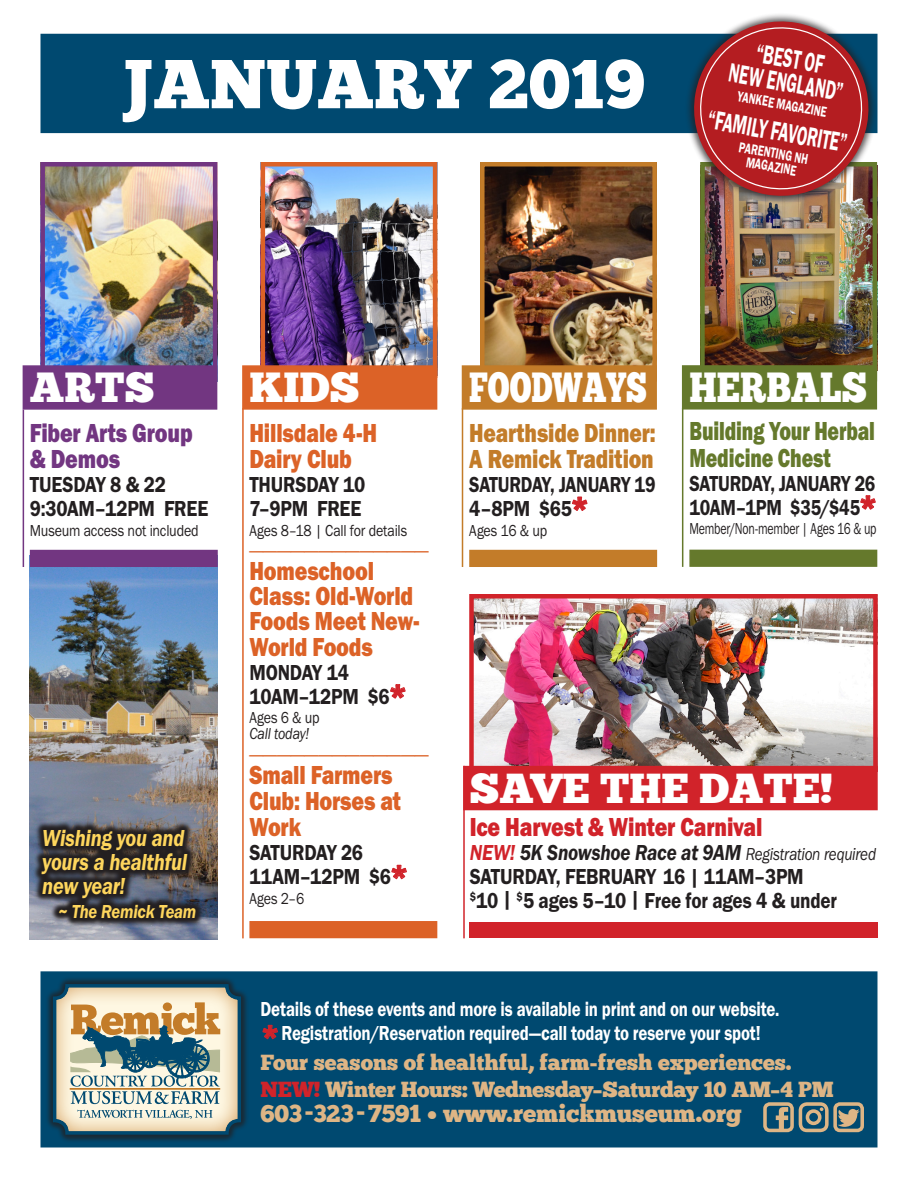
<style>
.page{position:relative;width:918px;height:1188px;background:#fff}
.page>*{position:absolute;margin:0;border:0;box-sizing:border-box;transform-origin:0 0}
.t1{font:69px "Chunk Five Ex";color:#fff}
.t2{font:42px "Chunk Five Ex";color:#fff}
.t3{font:42px "Chunk Five Ex";color:#fff;scale:.7 1}
.t4{font:42px "Chunk Five Ex";color:#fff;scale:.85 1}
.t5{font:41.7px "Chunk Five Ex";color:#fff}
.t6{font:800 27.6px "Gill Sans";color:#dc6227}
.info{font:600 27.45px "Franklin Gothic FS";color:#fff;scale:.6 1}
.t7{font:27px/25.3px "Franklin Gothic FS Hvy";letter-spacing:-.01em;color:#dc6227;scale:.8 1}
.t8{font:27px "Franklin Gothic FS Hvy";letter-spacing:-.01em;color:#c37c29;scale:.79 1}
.t9{font:27px/26.4px "Franklin Gothic FS Hvy";letter-spacing:-.005em;color:#65792c;scale:.73 1}
.t10{font:27px "Franklin Gothic FS Hvy";letter-spacing:-.01em;color:#d1232a;scale:.8 1}
.t11{font:27px/26.4px "Franklin Gothic FS Hvy";letter-spacing:-.01em;color:#723681;scale:.8 1}
.t12{font:24.45px "Chunk Five Ex";letter-spacing:-.005em;color:#deb585}
.t13{font:italic 600 24px "Franklin Gothic FS";letter-spacing:-.015em;color:#fed65d;scale:.85 1}
.t14{font:600 22.5px/24px "Franklin Gothic FS";letter-spacing:-.015em;color:#231f20;scale:.85 1}
.t15{font:600 22.5px/24px "Franklin Gothic FS";letter-spacing:-.015em;color:#231f20;scale:.8 1}
.t16{font:21.75px "Chunk Five Ex";color:#deb585}
.t17{font:600 21px "Franklin Gothic FS";letter-spacing:-.015em;color:#fff;scale:.8 1}
.t18{font:italic 600 19.5px "Franklin Gothic FS";letter-spacing:-.015em;color:#fed65d;scale:.85 1}
.t19{font:italic 18px "Franklin Gothic FS";letter-spacing:-.015em;color:#231f20;scale:.84 1}
.t20{font:16.5px "Franklin Gothic FS";letter-spacing:-.015em;color:#231f20;scale:.85 1}
.t21{font:16.5px "Franklin Gothic FS";letter-spacing:-.015em;color:#231f20;scale:.72 1}
.t22{font:italic 16.5px "Franklin Gothic FS";letter-spacing:-.02em;color:#231f20;scale:.85 1}
.info-2{font:600 15px "Franklin Gothic FS";color:#fff;scale:.7 1}
.s1{font-size:33px;color:#d1232a}
.s2{font-weight:600;font-size:22.5px;color:#d1232a}
.s3{font-weight:600;font-size:22.5px}
.s4{color:#d1232a}
.s5{font-size:36px}
</style>
<div class="page">
<img style="left:30px;top:567px;width:188px;height:372px">
<img style="left:474px;top:599px;width:399px;height:167px">
<div style="left:469px;top:594px;width:409px;height:178px;border:4px solid #d1232a"></div>
<img style="left:266px;top:167px;width:166px;height:198px">
<div style="left:261px;top:162px;width:176px;height:216px;border:4px solid #dc6227"></div>
<div style="left:242px;top:365px;width:195px;height:45px;background:#dc6227;border:1px solid #dc6227"></div>
<svg style="left:390px;top:684px;width:16px;height:15px"></svg>
<svg style="left:391px;top:864px;width:16px;height:16px"></svg>
<div style="left:249px;top:921px;width:188px;height:17px;background:#dc6227"></div>
<div style="left:40px;top:971px;width:837px;height:177px;background:#004970;border:3px solid #004970"></div>
<svg style="left:262px;top:1024px;width:16px;height:16px"></svg>
<svg style="left:776px;top:1107px;width:12px;height:20px"></svg>
<div style="left:763px;top:1102px;width:31px;height:30px;border:4px solid #deb585;border-radius:5px"></div>
<div style="left:799px;top:1102px;width:30px;height:30px;border:4px solid #deb585;border-radius:7px"></div>
<div style="left:806px;top:1109px;width:16px;height:16px;border:4px solid #deb585;border-radius:50%"></div>
<svg style="left:820px;top:1107px;width:3px;height:4px"></svg>
<svg style="left:838px;top:1109px;width:21px;height:18px"></svg>
<div style="left:833px;top:1102px;width:31px;height:30px;border:4px solid #deb585;border-radius:5px"></div>
<div style="left:40px;top:34px;width:837px;height:99px;background:#004970"></div>
<div style="left:45px;top:976px;width:204px;height:167px;background:#231f20;opacity:.75"></div>
<div style="left:53px;top:986px;width:186px;height:147px;background:#c37c29;opacity:.75"></div>
<svg style="left:77px;top:1110px;width:136px;height:9px"></svg>
<svg style="left:70px;top:1002px;width:151px;height:102px"></svg>
<div style="left:53px;top:984px;width:188px;height:151px;border:3px solid #004970;border-radius:12px"></div>
<img style="left:45px;top:167px;width:167px;height:198px">
<div style="left:40px;top:162px;width:177px;height:220px;border:4px solid #723681"></div>
<hr style="left:23px;top:410px;width:1px;height:157px;background:#723681">
<div style="left:23px;top:365px;width:194px;height:45px;background:#723681;border:1px solid #723681"></div>
<div style="left:30px;top:550px;width:188px;height:17px;background:#723681"></div>
<div style="left:463px;top:766px;width:415px;height:44px;background:#d1232a"></div>
<hr style="left:463px;top:766px;width:2px;height:172px;background:#d1232a">
<div style="left:469px;top:923px;width:409px;height:15px;background:#d1232a"></div>
<img style="left:485px;top:167px;width:167px;height:198px">
<div style="left:480px;top:162px;width:177px;height:220px;border:4px solid #c37c29"></div>
<div style="left:462px;top:365px;width:195px;height:45px;background:#c37c29;border:1px solid #c37c29"></div>
<hr style="left:462px;top:408px;width:1px;height:159px;background:#c37c29">
<hr style="left:242px;top:408px;width:2px;height:530px;background:#dc6227">
<svg style="left:572px;top:496px;width:16px;height:15px"></svg>
<div style="left:469px;top:550px;width:188px;height:17px;background:#c37c29"></div>
<img style="left:705px;top:205px;width:167px;height:160px">
<div style="left:700px;top:162px;width:177px;height:219px;border:4px solid #65792c"></div>
<div style="left:682px;top:365px;width:195px;height:45px;background:#65792c;border:1px solid #65792c"></div>
<hr style="left:682px;top:408px;width:1px;height:159px;background:#65792c">
<svg style="left:860px;top:495px;width:16px;height:15px"></svg>
<div style="left:689px;top:550px;width:188px;height:17px;background:#65792c;border:1px solid #65792c"></div>
<svg style="left:33px;top:821px;width:171px;height:106px;background:#3e3c40"></svg>
<div style="left:685px;top:12px;width:193px;height:193px;background:#231f20;opacity:.75"></div>
<svg style="left:685px;top:13px;width:192px;height:188px"></svg>
<p class="t1" style="left:121px;top:32px;width:525px">JANUARY 2019</p>
<p class="info" style="left:759px;top:38px;width:116px;rotate:10deg">“BEST OF</p>
<p class="info" style="left:732px;top:57px;width:194px;rotate:10deg">NEW ENGLAND”</p>
<p class="info-2" style="left:739px;top:88px;width:131px;rotate:10deg">YANKEE MAGAZINE</p>
<p class="info" style="left:711px;top:104px;width:236px;rotate:10deg">“FAMILY FAVORITE”</p>
<p class="info-2" style="left:741px;top:139px;width:102px;rotate:10deg">PARENTING NH</p>
<p class="info-2" style="left:748px;top:154px;width:74px;rotate:10deg">MAGAZINE</p>
<p class="t2" style="left:30px;top:356px;width:126px">ARTS</p>
<p class="t11" style="left:30px;top:420px;width:205px">Fiber Arts Group &amp; Demos</p>
<p class="t14" style="left:30px;top:473px;width:162px">TUESDAY 8 &amp; 22</p>
<p class="t14" style="left:30px;top:497px;width:211px">9:30AM–12PM FREE</p>
<p class="t20" style="left:30px;top:521px;width:200px">Museum access not included</p>
<p class="t13" style="left:42px;top:825px;width:169px">Wishing you and</p>
<p class="t13" style="left:42px;top:849px;width:172px">yours a healthful</p>
<p class="t13" style="left:42px;top:873px;width:99px">new year!</p>
<p class="t18" style="left:58px;top:901px;width:164px">~ The Remick Team</p>
<p class="t2" style="left:249px;top:356px;width:112px">KIDS</p>
<p class="t7" style="left:249px;top:420px;width:161px">Hillsdale 4-H</p>
<p class="t7" style="left:249px;top:447px;width:130px">Dairy Club</p>
<p class="t14" style="left:249px;top:473px;width:138px">THURSDAY 10</p>
<p class="t14" style="left:249px;top:497px;width:133px">7–9PM FREE</p>
<p class="t20" style="left:249px;top:521px;width:187px">Ages 8–18 | Call for details</p>
<p class="t6" style="left:249px;top:517px;width:181px">_____________</p>
<p class="t7" style="left:249px;top:558px;width:214px">Homeschool<br>Class: Old-World<br>Foods Meet New-<br>World Foods</p>
<p class="t14" style="left:249px;top:660px;width:119px">MONDAY 14</p>
<p class="t14" style="left:249px;top:684px;width:188px">10AM–12PM $6<span class="s1">*</span></p>
<p class="t20" style="left:249px;top:708px;width:84px">Ages 6 &amp; up</p>
<p class="t22" style="left:249px;top:725px;width:72px">Call today!</p>
<p class="t6" style="left:249px;top:721px;width:181px">_____________</p>
<p class="t7" style="left:249px;top:762px;width:191px;line-height:26.4px">Small Farmers<br>Club: Horses at<br>Work</p>
<p class="t14" style="left:249px;top:841px;width:135px">SATURDAY 26</p>
<p class="t14" style="left:249px;top:865px;width:189px">11AM–12PM $6<span class="s1">*</span></p>
<p class="t20" style="left:249px;top:889px;width:66px">Ages 2–6</p>
<p class="t3" style="left:469px;top:356px;width:255px">FOODWAYS</p>
<p class="t8" style="left:469px;top:417px;width:238px">Hearthside Dinner:</p>
<p class="t8" style="left:469px;top:443px;width:235px">A Remick Tradition</p>
<p class="t15" style="left:469px;top:473px;width:235px">SATURDAY, JANUARY 19<br>4–8PM $65<span class="s1">*</span></p>
<p class="t20" style="left:469px;top:521px;width:93px">Ages 16 &amp; up</p>
<p class="t4" style="left:689px;top:356px;width:211px">HERBALS</p>
<p class="t9" style="left:689px;top:418px;width:256px">Building Your Herbal<br>Medicine Chest</p>
<p class="t15" style="left:689px;top:472px;width:237px">SATURDAY, JANUARY 26<br>10AM–1PM $35/$45<span class="s1">*</span></p>
<p class="t21" style="left:689px;top:520px;width:262px">Member/Non-member | Ages 16 &amp; up</p>
<p class="t5" style="left:470px;top:757px;width:365px">SAVE THE DATE!</p>
<p class="t10" style="left:470px;top:812px;width:367px">Ice Harvest &amp; Winter Carnival</p>
<p class="t19" style="left:470px;top:844px;width:485px"><span class="s2">NEW!</span> <span class="s3">5K Snowshoe Race at 9AM</span> Registration required</p>
<p class="t14" style="left:470px;top:865px;width:434px">SATURDAY, FEBRUARY 16 | 11AM–3PM <sup>$</sup>10 | <sup>$</sup>5 ages 5–10 | Free for ages 4 &amp; under</p>
<p class="t17" style="left:261px;top:997px;width:650px">Details of these events and more is available in print and on our website.</p>
<p class="t17" style="left:261px;top:1021px;width:627px"><span class="s1">*</span>Registration/Reservation required—call today to reserve your spot!</p>
<p class="t16" style="left:261px;top:1046px;width:533px">Four seasons of healthful, farm-fresh experiences.</p>
<p class="t16" style="left:261px;top:1073px;width:575px"><span class="s4">NEW!</span> Winter Hours: Wednesday–Saturday 10 AM–4 PM</p>
<p class="t12" style="left:261px;top:1095px;width:483px">603-323-7591 <span class="s5">.</span> www.remickmuseum.org</p>
</div>
